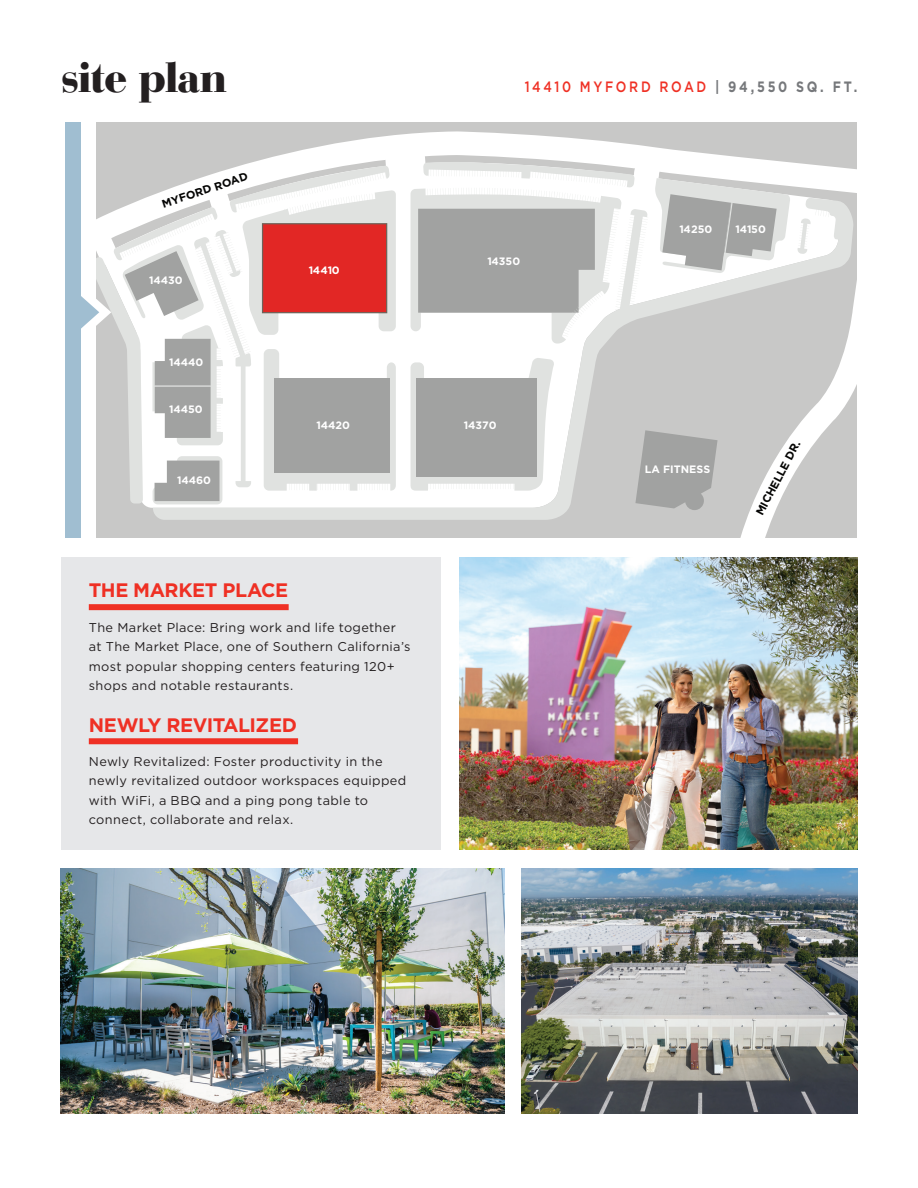
<style>
.page{position:relative;width:918px;height:1188px;background:#fff}
.page>*{position:absolute;margin:0;border:0;box-sizing:border-box;transform-origin:0 0}
.t1{font:900 42px "Bauer Bodoni Std";letter-spacing:-.04em;color:#231f20}
.t2{font:700 19.5px "Gotham";letter-spacing:-.025em;color:#ef3024}
.t3{font:500 15px "Gotham";letter-spacing:.21em;color:#ef3024;scale:.84 1}
.t4{font:12.75px/19.5px "Gotham";letter-spacing:.03em;color:#231f20}
.t5{font:700 11.25px "Gotham";color:#050504}
.t6{font:700 10.8px "Gotham";color:#fff}
.s1{font-weight:700;color:#76787b}
</style>
<div class="page">
<img style="left:459px;top:557px;width:398px;height:293px">
<img style="left:522px;top:868px;width:335px;height:245px">
<img style="left:61px;top:868px;width:443px;height:245px">
<div style="left:65px;top:122px;width:16px;height:416px;background:#a0bed1"></div>
<div style="left:61px;top:557px;width:379px;height:293px;background:#e6e7e9"></div>
<div style="left:89px;top:738px;width:209px;height:6px;background:#ef3024"></div>
<div style="left:89px;top:604px;width:200px;height:6px;background:#ef3024"></div>
<svg style="left:97px;top:131px;width:637px;height:406px;fill:#c8c8c7"></svg>
<svg style="left:97px;top:537px;width:637px;height:1px"></svg>
<svg style="left:734px;top:122px;width:123px;height:416px;fill:#c8c8c7"></svg>
<svg style="left:81px;top:152px;width:709px;height:358px"></svg>
<h1 class="t1" style="left:61px;top:51px;width:168px">site plan</h1>
<p class="t5" style="left:160px;top:197px;width:91px;rotate:-18deg">MYFORD ROAD</p>
<p class="t6" style="left:149px;top:273px;width:35px">14430</p>
<p class="t6" style="left:169px;top:355px;width:36px">14440</p>
<p class="t6" style="left:169px;top:402px;width:35px">14450</p>
<p class="t6" style="left:177px;top:473px;width:35px">14460</p>
<p class="t6" style="left:309px;top:263px;width:32px">14410</p>
<p class="t6" style="left:317px;top:418px;width:35px">14420</p>
<h2 class="t2" style="left:89px;top:578px;width:201px">THE MARKET PLACE</h2>
<p class="t4" style="left:89px;top:617px;width:323px">The Market Place: Bring work and life together at The Market Place, one of Southern California’s most popular shopping centers featuring 120+ shops and notable restaurants.</p>
<h2 class="t2" style="left:89px;top:712px;width:210px">NEWLY REVITALIZED</h2>
<p class="t4" style="left:89px;top:751px;width:319px">Newly Revitalized: Foster productivity in the newly revitalized outdoor workspaces equipped with WiFi, a BBQ and a ping pong table to connect, collaborate and relax.</p>
<p class="t3" style="left:525px;top:76px;width:397px">14410 MYFORD ROAD <span class="s1">| 94,550 SQ. FT.</span></p>
<p class="t6" style="left:487px;top:254px;width:34px">14350</p>
<p class="t6" style="left:464px;top:418px;width:34px">14370</p>
<p class="t6" style="left:680px;top:222px;width:34px">14250</p>
<p class="t6" style="left:736px;top:222px;width:32px">14150</p>
<p class="t6" style="left:645px;top:462px;width:67px">LA FITNESS</p>
<p class="t5" style="left:752px;top:511px;width:84px;rotate:-62deg">MICHELLE DR.</p>
</div>
